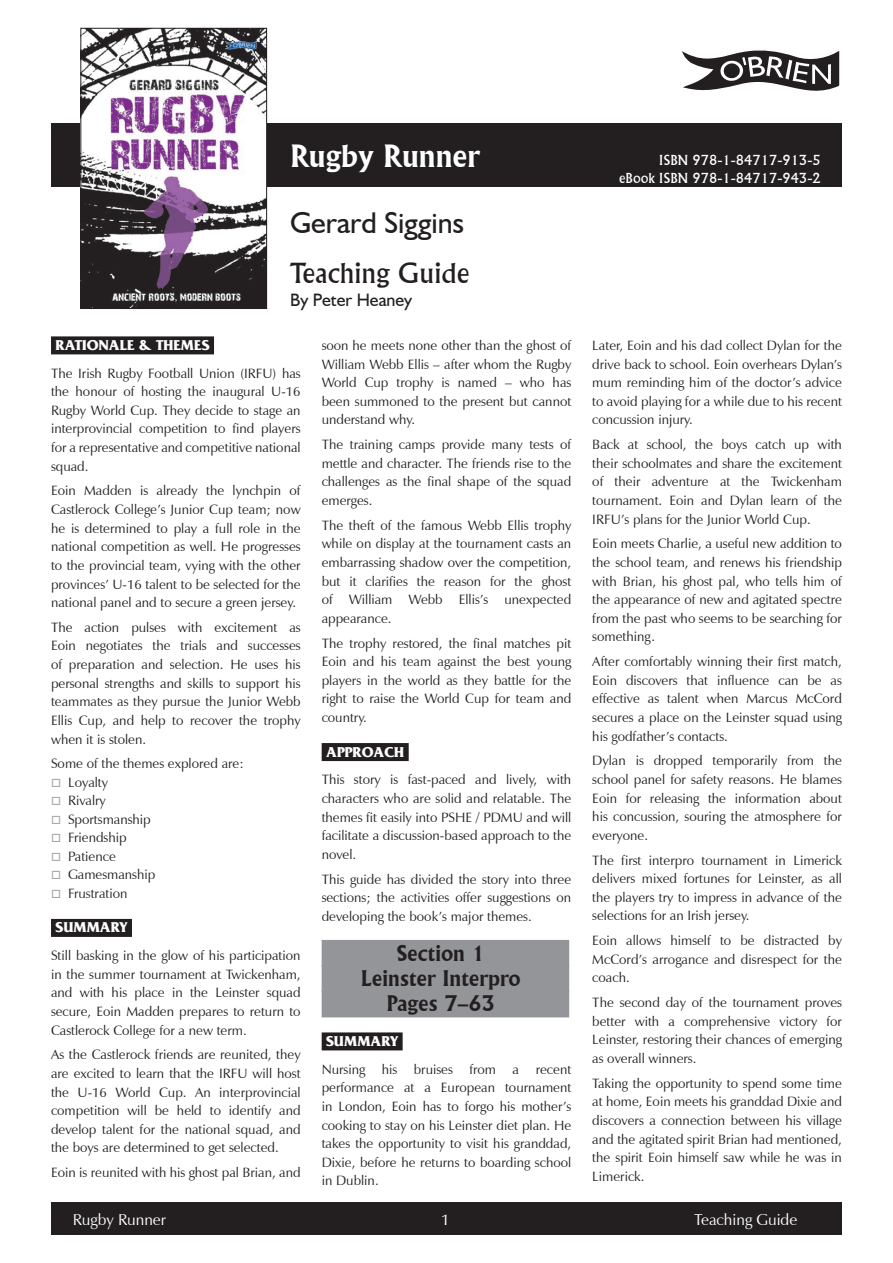
<style>
.page{position:relative;width:893px;height:1263px;background:#fff}
.page>*{position:absolute;margin:0;border:0;box-sizing:border-box;transform-origin:0 0}
.P1_Author{font:30px "Humanist 521 BT";color:#231f20}
.P1_Heading{font:700 30px "Flareserif 821 BT";color:#fff}
.P1_A_Classroom_Ex{font:27px "Flareserif 821 BT";color:#231f20}
.UNITS{font:700 21px/25.2px "Flareserif 821 BT";color:#231f20;text-align:center}
.P1_Guide_author{font:18px "Humanist 521 BT";color:#231f20}
.Z_FOOTER{font:15.75px "Zapf Humanist 601 BT";color:#fff}
.SUBHEADING{font:700 15px "France";color:#fff}
.Body_Text{font:13.5px/18.6px "Zapf Humanist 601 BT";color:#231f20;text-align:justify}
.isbn{font:13.5px "Flareserif 821 BT";color:#fff}
</style>
<div class="page">
<div style="left:51px;top:1202px;width:791px;height:33px;background:#231f20"></div>
<div style="left:51px;top:336px;width:163px;height:18px;background:#231f20"></div>
<div style="left:51px;top:919px;width:81px;height:18px;background:#231f20"></div>
<div style="left:322px;top:743px;width:87px;height:18px;background:#231f20"></div>
<div style="left:322px;top:940px;width:247px;height:27px;background:#939598"></div>
<div style="left:322px;top:965px;width:247px;height:27px;background:#939598"></div>
<div style="left:322px;top:990px;width:247px;height:27px;background:#939598"></div>
<div style="left:322px;top:1032px;width:81px;height:18px;background:#231f20"></div>
<div style="left:51px;top:123px;width:791px;height:64px;background:#231f20"></div>
<img style="left:82px;top:30px;width:183px;height:277px">
<div style="left:80px;top:28px;width:187px;height:281px;border:1px solid #231f20"></div>
<svg style="left:682px;top:50px;width:158px;height:41px"></svg>
<p class="P1_Heading" style="left:290px;top:137px;width:192px">Rugby Runner</p>
<p class="isbn" style="left:659px;top:152px;width:163px">ISBN 978-1-84717-913-5</p>
<p class="isbn" style="left:619px;top:170px;width:203px">eBook ISBN 978-1-84717-943-2</p>
<p class="P1_Author" style="left:290px;top:205px;width:175px">Gerard Siggins</p>
<p class="P1_A_Classroom_Ex" style="left:290px;top:257px;width:181px">Teaching Guide</p>
<p class="P1_Guide_author" style="left:290px;top:288px;width:124px">By Peter Heaney</p>
<p class="SUBHEADING" style="left:56px;top:337px;width:155px">RATIONALE &amp; THEMES</p>
<p class="Body_Text" style="left:51px;top:364px;width:251px">The Irish Rugby Football Union (IRFU) has the honour of hosting the inaugural U-16<br>Rugby World Cup. They decide to stage an interprovincial competition to find players for a representative and competitive national squad.</p>
<p class="Body_Text" style="left:51px;top:481px;width:251px">Eoin Madden is already the lynchpin of Castlerock College’s Junior Cup team; now he is determined to play a full role in the national competition as well. He progresses to the provincial team, vying with the other provinces’ U-16 talent to be selected for the national panel and to secure a green jersey.</p>
<p class="Body_Text" style="left:51px;top:618px;width:251px">The action pulses with excitement as Eoin negotiates the trials and successes of preparation and selection. He uses his personal strengths and skills to support his teammates as they pursue the Junior Webb Ellis Cup, and help to recover the trophy when it is stolen.</p>
<p class="Body_Text" style="left:51px;top:754px;width:194px">Some of the themes explored are:</p>
<p class="Body_Text" style="left:68px;top:773px;width:42px">Loyalty</p>
<p class="Body_Text" style="left:68px;top:791px;width:39px">Rivalry</p>
<p class="Body_Text" style="left:68px;top:810px;width:84px">Sportsmanship</p>
<p class="Body_Text" style="left:68px;top:828px;width:60px">Friendship</p>
<p class="Body_Text" style="left:68px;top:847px;width:49px">Patience</p>
<p class="Body_Text" style="left:68px;top:865px;width:89px">Gamesmanship</p>
<p class="Body_Text" style="left:68px;top:884px;width:61px">Frustration</p>
<p class="SUBHEADING" style="left:56px;top:919px;width:73px">SUMMARY</p>
<p class="Body_Text" style="left:51px;top:946px;width:251px">Still basking in the glow of his participation in the summer tournament at Twickenham, and with his place in the Leinster squad secure, Eoin Madden prepares to return to Castlerock College for a new term.</p>
<p class="Body_Text" style="left:51px;top:1045px;width:251px">As the Castlerock friends are reunited, they are excited to learn that the IRFU will host the U-16 World Cup. An interprovincial competition will be held to identify and develop talent for the national squad, and the boys are determined to get selected.</p>
<p class="Body_Text" style="left:51px;top:1163px;width:251px">Eoin is reunited with his ghost pal Brian, and</p>
<p class="Body_Text" style="left:322px;top:336px;width:251px">soon he meets none other than the ghost of William Webb Ellis – after whom the Rugby World Cup trophy is named – who has been summoned to the present but cannot understand why.</p>
<p class="Body_Text" style="left:322px;top:435px;width:251px">The training camps provide many tests of mettle and character. The friends rise to the challenges as the final shape of the squad emerges.</p>
<p class="Body_Text" style="left:322px;top:516px;width:251px">The theft of the famous Webb Ellis trophy while on display at the tournament casts an embarrassing shadow over the competition, but it clarifies the reason for the ghost of William Webb Ellis’s unexpected appearance.</p>
<p class="Body_Text" style="left:322px;top:634px;width:251px">The trophy restored, the final matches pit Eoin and his team against the best young players in the world as they battle for the right to raise the World Cup for team and country.</p>
<p class="SUBHEADING" style="left:326px;top:743px;width:79px">APPROACH</p>
<p class="Body_Text" style="left:322px;top:770px;width:251px">This story is fast-paced and lively, with characters who are solid and relatable. The themes fit easily into PSHE / PDMU and will facilitate a discussion-based approach to the novel.</p>
<p class="Body_Text" style="left:322px;top:869px;width:251px">This guide has divided the story into three sections; the activities offer suggestions on developing the book’s major themes.</p>
<p class="UNITS" style="left:361px;top:940px;width:161px">Section 1<br>Leinster Interpro<br>Pages 7–63</p>
<p class="SUBHEADING" style="left:326px;top:1032px;width:73px">SUMMARY</p>
<p class="Body_Text" style="left:322px;top:1060px;width:251px">Nursing his bruises from a recent performance at a European tournament in London, Eoin has to forgo his mother’s cooking to stay on his Leinster diet plan. He takes the opportunity to visit his granddad, Dixie, before he returns to boarding school in Dublin.</p>
<p class="Body_Text" style="left:592px;top:336px;width:251px">Later, Eoin and his dad collect Dylan for the drive back to school. Eoin overhears Dylan’s mum reminding him of the doctor’s advice to avoid playing for a while due to his recent concussion injury.</p>
<p class="Body_Text" style="left:592px;top:435px;width:251px">Back at school, the boys catch up with their schoolmates and share the excitement of their adventure at the Twickenham tournament. Eoin and Dylan learn of the IRFU’s plans for the Junior World Cup.</p>
<p class="Body_Text" style="left:592px;top:534px;width:251px">Eoin meets Charlie, a useful new addition to the school team, and renews his friendship with Brian, his ghost pal, who tells him of the appearance of new and agitated spectre from the past who seems to be searching for something.</p>
<p class="Body_Text" style="left:592px;top:652px;width:251px">After comfortably winning their first match, Eoin discovers that influence can be as effective as talent when Marcus McCord secures a place on the Leinster squad using his godfather’s contacts.</p>
<p class="Body_Text" style="left:592px;top:751px;width:251px">Dylan is dropped temporarily from the school panel for safety reasons. He blames Eoin for releasing the information about his concussion, souring the atmosphere for everyone.</p>
<p class="Body_Text" style="left:592px;top:851px;width:251px">The first interpro tournament in Limerick delivers mixed fortunes for Leinster, as all the players try to impress in advance of the selections for an Irish jersey.</p>
<p class="Body_Text" style="left:592px;top:931px;width:251px">Eoin allows himself to be distracted by McCord’s arrogance and disrespect for the coach.</p>
<p class="Body_Text" style="left:592px;top:993px;width:251px">The second day of the tournament proves better with a comprehensive victory for Leinster, restoring their chances of emerging as overall winners.</p>
<p class="Body_Text" style="left:592px;top:1074px;width:251px">Taking the opportunity to spend some time at home, Eoin meets his granddad Dixie and discovers a connection between his village and the agitated spirit Brian had mentioned, the spirit Eoin himself saw while he was in Limerick.</p>
<p class="Z_FOOTER" style="left:73px;top:1210px;width:95px">Rugby Runner</p>
<p class="Z_FOOTER" style="left:441px;top:1210px;width:10px">1</p>
<p class="Z_FOOTER" style="left:694px;top:1210px;width:105px">Teaching Guide</p>
</div>
